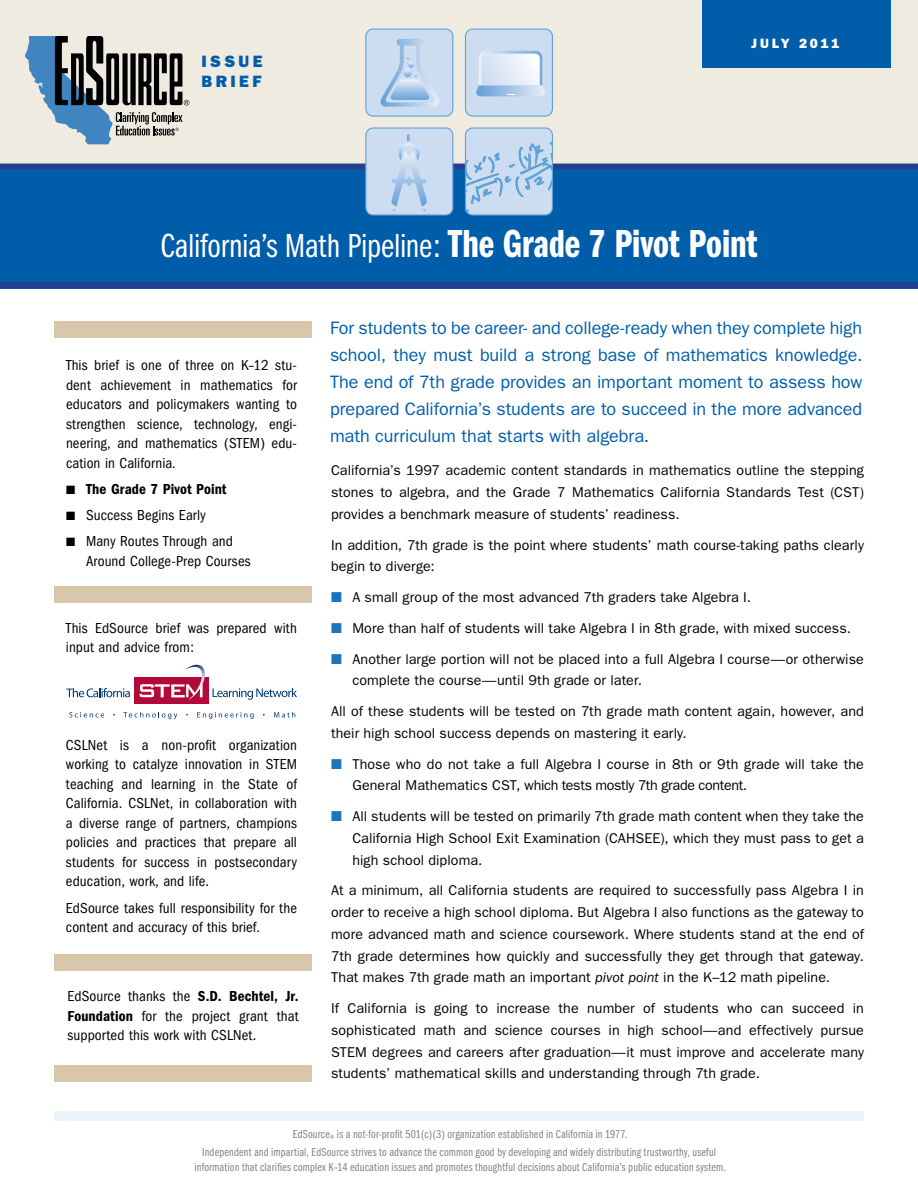
<style>
.page{position:relative;width:918px;height:1188px;background:#fff}
.page>*{position:absolute;margin:0;border:0;box-sizing:border-box;transform-origin:0 0}
.t1{font:34.5px "Franklin Gothic Book Cmpr";letter-spacing:-.005em;color:#fff}
.t2{font:18px/27px "Franklin Gothic";color:#005daa;text-align:justify}
.t3{font:800 16.5px/19.8px "Franklin Gothic";letter-spacing:.205em;color:#005daa}
.t4{font:condensed 15px/19.5px "Franklin Gothic";letter-spacing:.005em;color:#000;text-align:justify}
.t5{font:600 condensed 15px "Franklin Gothic";letter-spacing:.005em;color:#000}
.t6{font:14.25px/21.8px "Franklin Gothic";letter-spacing:.005em;color:#000;text-align:justify}
.t7{font:800 13.5px "Franklin Gothic";letter-spacing:.2em;color:#fff}
.t8{font:12px/18px "Franklin Gothic Book Cmpr";letter-spacing:.015em;color:#808285;text-align:center}
.s1{font-family:"Franklin Gothic Demi Cmpr";font-size:40.5px}
.s2{font-weight:600}
.s3{color:#1c75bc}
.s4{font-style:italic}
</style>
<div class="page">
<div style="left:54px;top:1111px;width:810px;height:9px;background:#ebf2f8"></div>
<svg style="left:69px;top:712px;width:35px;height:6px"></svg>
<svg style="left:123px;top:712px;width:54px;height:7px"></svg>
<svg style="left:197px;top:712px;width:57px;height:7px"></svg>
<svg style="left:274px;top:712px;width:21px;height:6px"></svg>
<svg style="left:213px;top:688px;width:84px;height:12px"></svg>
<svg style="left:66px;top:688px;width:64px;height:9px"></svg>
<div style="left:134px;top:678px;width:75px;height:26px;background:#b30838"></div>
<svg style="left:139px;top:665px;width:68px;height:36px"></svg>
<div style="left:54px;top:954px;width:258px;height:16px;background:#d8c7ab"></div>
<div style="left:54px;top:1065px;width:258px;height:16px;background:#d8c7ab"></div>
<div style="left:54px;top:587px;width:258px;height:16px;background:#d8c7ab"></div>
<div style="left:54px;top:321px;width:258px;height:17px;background:#d8c7ab"></div>
<div style="left:0;top:0;width:918px;height:164px;background:#efebe1"></div>
<svg style="left:25px;top:36px;width:164px;height:108px"></svg>
<div style="left:0;top:165px;width:918px;height:123px;background:#005daa"></div>
<div style="left:0;top:164px;width:918px;height:6px;background:#25408f"></div>
<div style="left:0;top:282px;width:918px;height:6px;background:#25408f"></div>
<div style="left:702px;top:0;width:188px;height:68px;background:#005daa"></div>
<div style="left:366px;top:29px;width:87px;height:87px;background:#ccdcf1;border-radius:7px"></div>
<div style="left:365px;top:29px;width:88px;height:88px;border:1px solid #61a2d7;border-radius:7px"></div>
<svg style="left:380px;top:39px;width:59px;height:68px"></svg>
<div style="left:465px;top:29px;width:87px;height:87px;background:#ccdcf1;border-radius:7px"></div>
<div style="left:465px;top:29px;width:88px;height:88px;border:1px solid #61a2d7;border-radius:7px"></div>
<div style="left:366px;top:128px;width:87px;height:87px;background:#ccdcf1;border-radius:7px"></div>
<div style="left:365px;top:127px;width:88px;height:89px;border:1px solid #61a2d7;border-radius:7px"></div>
<svg style="left:391px;top:134px;width:36px;height:77px"></svg>
<svg style="left:464px;top:127px;width:89px;height:89px;background:#b6cfea"></svg>
<svg style="left:476px;top:51px;width:69px;height:45px"></svg>
<p class="t3" style="left:201px;top:51px;width:63px">ISSUE<br>BRIEF</p>
<p class="t7" style="left:751px;top:36px;width:90px">JULY 2011</p>
<h1 class="t1" style="left:160px;top:227px;width:599px">California’s Math Pipeline: <span class="s1">The Grade 7 Pivot Point</span></h1>
<p class="t4" style="left:66px;top:355px;width:233px">This brief is one of three on K–12 stu&shy;dent achievement in mathematics for educators and policymakers wanting to strengthen science, technology, engi&shy;neering, and mathematics (STEM) edu&shy;cation in California.</p>
<p class="t5" style="left:66px;top:480px;width:162px">■ The Grade 7 Pivot Point</p>
<p class="t4" style="left:66px;top:505px;width:141px">■ Success Begins Early</p>
<p class="t4" style="left:86px;top:532px;width:166px;text-indent:-20px">■ Many Routes Through and<br>Around College-Prep Courses</p>
<p class="t4" style="left:66px;top:618px;width:233px">This EdSource brief was prepared with input and advice from:</p>
<p class="t4" style="left:66px;top:735px;width:233px">CSLNet is a non-profit organization working to catalyze innovation in STEM teaching and learning in the State of California. CSLNet, in collaboration with a diverse range of partners, champions policies and practices that prepare all students for success in postsecondary education, work, and life.</p>
<p class="t4" style="left:66px;top:898px;width:233px">EdSource takes full responsibility for the content and accuracy of this brief.</p>
<p class="t4" style="left:68px;top:987px;width:233px">EdSource thanks the <span class="s2">S.D. Bechtel, Jr.<br>Foundation</span> for the project grant that supported this work with CSLNet.</p>
<p class="t2" style="left:330px;top:314px;width:534px">For students to be career- and college-ready when they complete high school, they must build a strong base of mathematics knowledge.<br>The end of 7th grade provides an important moment to assess how prepared California’s students are to succeed in the more advanced math curriculum that starts with algebra.</p>
<p class="t6" style="left:331px;top:459px;width:534px">California’s 1997 academic content standards in mathematics outline the stepping stones to algebra, and the Grade 7 Mathematics California Standards Test (CST) provides a benchmark measure of students’ readiness.</p>
<p class="t6" style="left:331px;top:534px;width:534px">In addition, 7th grade is the point where students’ math course-taking paths clearly begin to diverge:</p>
<p class="t6" style="left:331px;top:586px;width:422px"><span class="s3">■</span> A small group of the most advanced 7th graders take Algebra I.</p>
<p class="t6" style="left:331px;top:617px;width:522px"><span class="s3">■</span> More than half of students will take Algebra I in 8th grade, with mixed success.</p>
<p class="t6" style="left:352px;top:648px;width:513px;text-indent:-21px"><span class="s3">■</span> Another large portion will not be placed into a full Algebra I course—or otherwise complete the course—until 9th grade or later.</p>
<p class="t6" style="left:331px;top:700px;width:534px">All of these students will be tested on 7th grade math content again, however, and their high school success depends on mastering it early.</p>
<p class="t6" style="left:352px;top:753px;width:513px;text-indent:-21px"><span class="s3">■</span> Those who do not take a full Algebra I course in 8th or 9th grade will take the<br>General Mathematics CST, which tests mostly 7th grade content.</p>
<p class="t6" style="left:352px;top:805px;width:513px;text-indent:-21px"><span class="s3">■</span> All students will be tested on primarily 7th grade math content when they take the California High School Exit Examination (CAHSEE), which they must pass to get a high school diploma.</p>
<p class="t6" style="left:331px;top:879px;width:534px">At a minimum, all California students are required to successfully pass Algebra I in order to receive a high school diploma. But Algebra I also functions as the gateway to more advanced math and science coursework. Where students stand at the end of 7th grade determines how quickly and successfully they get through that gateway.<br>That makes 7th grade math an important <span class="s4">pivot point</span> in the K–12 math pipeline.</p>
<p class="t6" style="left:331px;top:997px;width:534px">If California is going to increase the number of students who can succeed in sophisticated math and science courses in high school—and effectively pursue STEM degrees and careers after graduation—it must improve and accelerate many students’ mathematical skills and understanding through 7th grade.</p>
<p class="t8" style="left:202px;top:1125px;width:515px">EdSource<sub>®</sub> is a not-for-profit 501(c)(3) organization established in California in 1977.<br>Independent and impartial, EdSource strives to advance the common good by developing and widely distributing trustworthy, useful</p>
<p class="t8" style="left:194px;top:1158px;width:533px">information that clarifies complex K–14 education issues and promotes thoughtful decisions about California’s public education system.</p>
</div>
